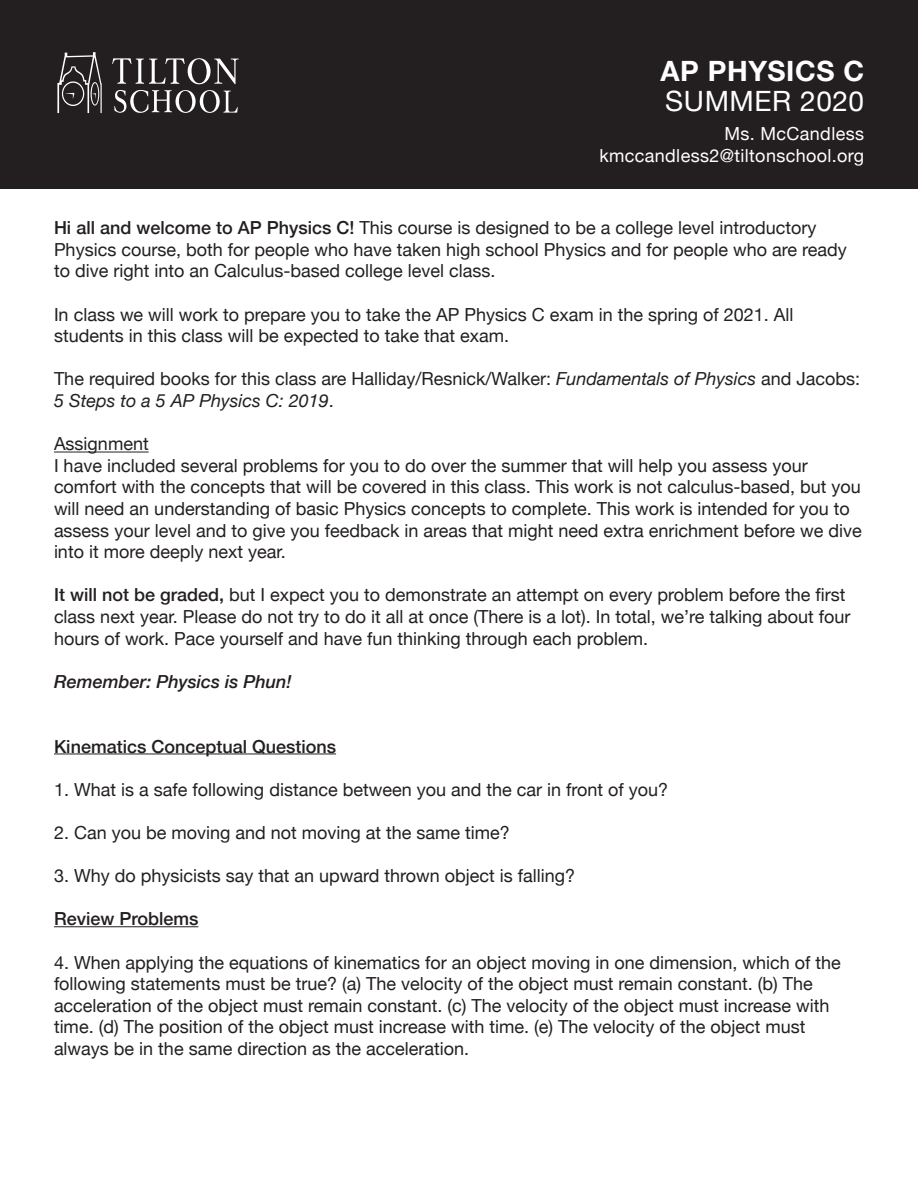
<style>
.page{position:relative;width:918px;height:1188px;background:#fff}
.page>*{position:absolute;margin:0;border:0;box-sizing:border-box;transform-origin:0 0}
.t1{font:700 27.9px "Helvetica Neue";letter-spacing:.02em;color:#fff}
.t2{font:27.9px "Helvetica Neue";letter-spacing:.02em;color:#fff}
.t3{font:18px/21.6px "Helvetica Neue";color:#231f20}
.t4{font:500 18px "Helvetica Neue";color:#231f20}
.t5{font:18px "Helvetica Neue";letter-spacing:.02em;color:#fff}
.t6{font:italic 500 18px "Helvetica Neue";color:#231f20}
.s1{font-weight:500}
.s2{font-style:italic}
</style>
<div class="page">
<hr style="left:54px;top:452px;width:95px;height:1px;background:#231f20">
<hr style="left:54px;top:754px;width:282px;height:1px;background:#231f20">
<hr style="left:54px;top:926px;width:144px;height:1px;background:#231f20">
<div style="left:0;top:0;width:918px;height:189px;background:#231f20"></div>
<svg style="left:114px;top:90px;width:124px;height:23px"></svg>
<svg style="left:112px;top:58px;width:127px;height:26px"></svg>
<svg style="left:57px;top:52px;width:45px;height:61px"></svg>
<p class="t1" style="left:661px;top:49px;width:205px">AP PHYSICS C</p>
<p class="t2" style="left:665px;top:81px;width:200px">SUMMER 2020</p>
<p class="t5" style="left:724px;top:121px;width:141px">Ms. McCandless</p>
<p class="t5" style="left:599px;top:142px;width:266px">kmccandless2@tiltonschool.org</p>
<p class="t3" style="left:54px;top:218px;width:794px"><span class="s1">Hi all and welcome to AP Physics C!</span> This course is designed to be a college level introductory<br>Physics course, both for people who have taken high school Physics and for people who are ready to dive right into an Calculus-based college level class.</p>
<p class="t3" style="left:54px;top:304px;width:741px">In class we will work to prepare you to take the AP Physics C exam in the spring of 2021. All students in this class will be expected to take that exam.</p>
<p class="t3" style="left:54px;top:369px;width:808px">The required books for this class are Halliday/Resnick/Walker: <span class="s2">Fundamentals of Physics</span> and Jacobs:<br><span class="s2">5 Steps to a 5 AP Physics C: 2019</span>.</p>
<p class="t3" style="left:54px;top:434px;width:96px">Assignment</p>
<p class="t3" style="left:54px;top:456px;width:809px">I have included several problems for you to do over the summer that will help you assess your comfort with the concepts that will be covered in this class. This work is not calculus-based, but you will need an understanding of basic Physics concepts to complete. This work is intended for you to assess your level and to give you feedback in areas that might need extra enrichment before we dive into it more deeply next year.</p>
<p class="t3" style="left:54px;top:585px;width:798px"><span class="s1">It will not be graded,</span> but I expect you to demonstrate an attempt on every problem before the first class next year. Please do not try to do it all at once (There is a lot). In total, we’re talking about four hours of work. Pace yourself and have fun thinking through each problem.</p>
<p class="t6" style="left:54px;top:666px;width:239px">Remember: Physics is Phun!</p>
<p class="t4" style="left:54px;top:732px;width:284px">Kinematics Conceptual Questions</p>
<p class="t3" style="left:54px;top:780px;width:616px">1. What is a safe following distance between you and the car in front of you?</p>
<p class="t3" style="left:54px;top:823px;width:457px">2. Can you be moving and not moving at the same time?</p>
<p class="t3" style="left:54px;top:866px;width:523px">3. Why do physicists say that an upward thrown object is falling?</p>
<p class="t4" style="left:54px;top:905px;width:146px">Review Problems</p>
<p class="t3" style="left:54px;top:952px;width:788px">4. When applying the equations of kinematics for an object moving in one dimension, which of the following statements must be true? (a) The velocity of the object must remain constant. (b) The acceleration of the object must remain constant. (c) The velocity of the object must increase with time. (d) The position of the object must increase with time. (e) The velocity of the object must always be in the same direction as the acceleration.</p>
</div>
